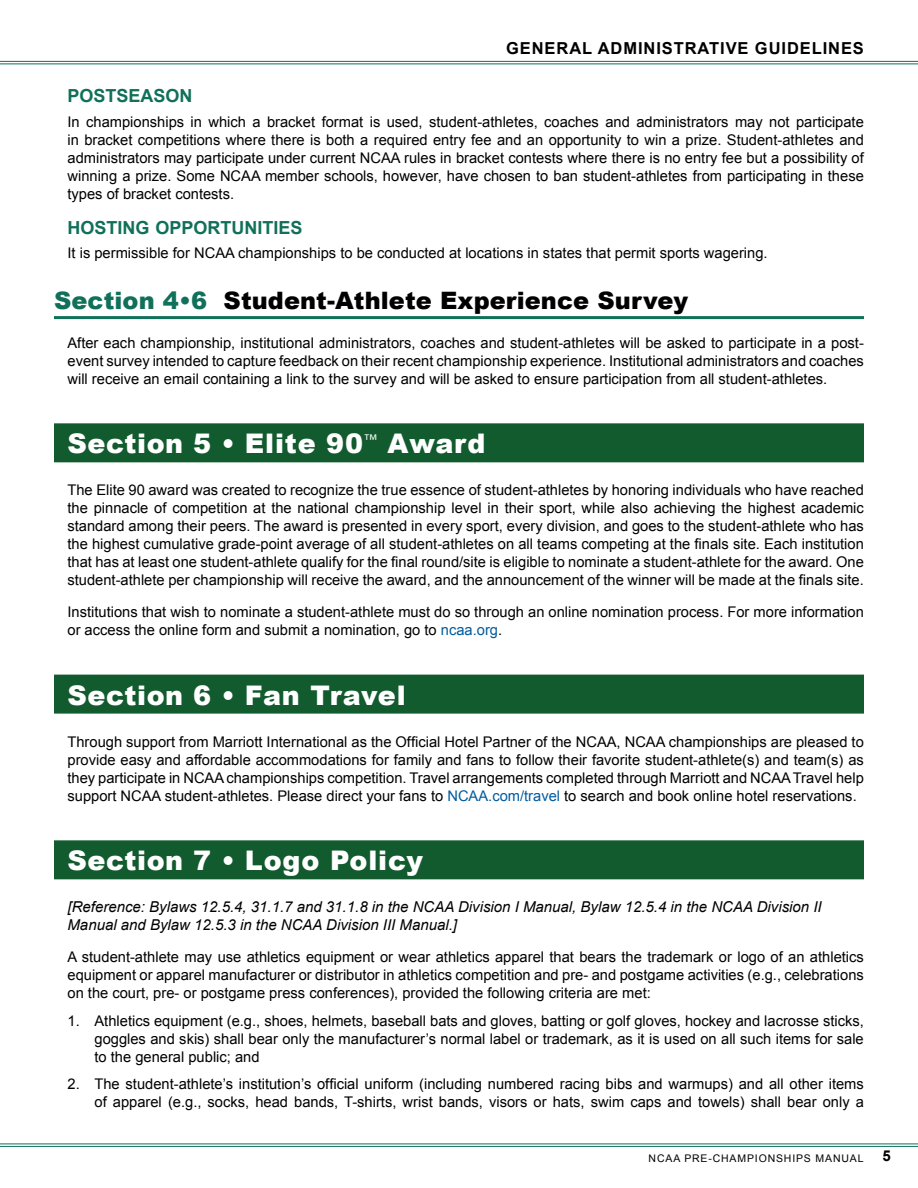
<style>
.page{position:relative;width:918px;height:1188px;background:#fff}
.page>*{position:absolute;margin:0;border:0;box-sizing:border-box;transform-origin:0 0}
.t1{font:900 27px "Arial";letter-spacing:.02em;color:#fff}
.t2{font:900 24px "Arial";letter-spacing:.005em;color:#000}
.t3{font:700 18px "Arial";color:#117059}
.t4{font:700 16.5px "Arial";letter-spacing:.055em;color:#000}
.t5{font:italic 15px/18px "Arial";color:#000}
.t6{font:700 15px "Arial";color:#000}
.t7{font:14.7px/18px "Arial";color:#000;text-align:justify}
.t8{font:10.5px "Arial";letter-spacing:.08em;color:#000}
.s1{color:#117059}
.s2{color:#005b9e}
</style>
<div class="page">
<hr style="left:0;top:61px;width:918px;height:1px;background:#117059">
<hr style="left:0;top:64px;width:918px;height:1px;background:#117059">
<hr style="left:0;top:1144px;width:918px;height:1px;background:#117059">
<hr style="left:0;top:1146px;width:918px;height:1px;background:#117059">
<hr style="left:54px;top:316px;width:810px;height:3px;background:#117059">
<div style="left:54px;top:423px;width:810px;height:39px;background:#125b2e"></div>
<div style="left:54px;top:675px;width:810px;height:39px;background:#125b2e"></div>
<div style="left:54px;top:840px;width:810px;height:39px;background:#125b2e"></div>
<p class="t4" style="left:506px;top:38px;width:359px">GENERAL ADMINISTRATIVE GUIDELINES</p>
<p class="t3" style="left:68px;top:84px;width:127px">POSTSEASON</p>
<p class="t7" style="left:68px;top:113px;width:798px">In championships in which a bracket format is used, student-athletes, coaches and administrators may not participate in bracket competitions where there is both a required entry fee and an opportunity to win a prize. Student-athletes and administrators may participate under current NCAA rules in bracket contests where there is no entry fee but a possibility of winning a prize. Some NCAA member schools, however, have chosen to ban student-athletes from participating in these types of bracket contests.</p>
<p class="t3" style="left:68px;top:215px;width:237px">HOSTING OPPORTUNITIES</p>
<p class="t7" style="left:68px;top:244px;width:702px">It is permissible for NCAA championships to be conducted at locations in states that permit sports wagering.</p>
<h2 class="t2" style="left:54px;top:283px;width:636px"><span class="s1">Section 4•6</span> Student-Athlete Experience Survey</h2>
<p class="t7" style="left:68px;top:334px;width:798px">After each championship, institutional administrators, coaches and student-athletes will be asked to participate in a post&shy;event survey intended to capture feedback on their recent championship experience. Institutional administrators and coaches will receive an email containing a link to the survey and will be asked to ensure participation from all student-athletes.</p>
<h1 class="t1" style="left:68px;top:424px;width:420px">Section 5 • Elite 90<sup>™</sup> Award</h1>
<p class="t7" style="left:68px;top:481px;width:798px">The Elite 90 award was created to recognize the true essence of student-athletes by honoring individuals who have reached the pinnacle of competition at the national championship level in their sport, while also achieving the highest academic standard among their peers. The award is presented in every sport, every division, and goes to the student-athlete who has the highest cumulative grade-point average of all student-athletes on all teams competing at the finals site. Each institution that has at least one student-athlete qualify for the final round/site is eligible to nominate a student-athlete for the award. One student-athlete per championship will receive the award, and the announcement of the winner will be made at the finals site.</p>
<p class="t7" style="left:68px;top:603px;width:798px">Institutions that wish to nominate a student-athlete must do so through an online nomination process. For more information or access the online form and submit a nomination, go to <span class="s2">ncaa.org</span>.</p>
<h1 class="t1" style="left:68px;top:675px;width:340px">Section 6 • Fan Travel</h1>
<p class="t7" style="left:68px;top:733px;width:798px">Through support from Marriott International as the Official Hotel Partner of the NCAA, NCAA championships are pleased to provide easy and affordable accommodations for family and fans to follow their favorite student-athlete(s) and team(s) as they participate in NCAA championships competition. Travel arrangements completed through Marriott and NCAA Travel help support NCAA student-athletes. Please direct your fans to <span class="s2">NCAA.com/travel</span> to search and book online hotel reservations.</p>
<h1 class="t1" style="left:68px;top:841px;width:357px">Section 7 • Logo Policy</h1>
<p class="t5" style="left:68px;top:898px;width:756px">[Reference: Bylaws 12.5.4, 31.1.7 and 31.1.8 in the NCAA Division I Manual, Bylaw 12.5.4 in the NCAA Division II<br>Manual and Bylaw 12.5.3 in the NCAA Division III Manual.]</p>
<p class="t7" style="left:68px;top:948px;width:798px">A student-athlete may use athletics equipment or wear athletics apparel that bears the trademark or logo of an athletics equipment or apparel manufacturer or distributor in athletics competition and pre- and postgame activities (e.g., celebrations on the court, pre- or postgame press conferences), provided the following criteria are met:</p>
<p class="t7" style="left:95px;top:1012px;width:771px;text-indent:-27px">1. Athletics equipment (e.g., shoes, helmets, baseball bats and gloves, batting or golf gloves, hockey and lacrosse sticks, goggles and skis) shall bear only the manufacturer’s normal label or trademark, as it is used on all such items for sale to the general public; and</p>
<p class="t7" style="left:68px;top:1075px;width:798px;text-align:right">2. The student-athlete’s institution’s official uniform (including numbered racing bibs and warmups) and all other items of apparel (e.g., socks, head bands, T-shirts, wrist bands, visors or hats, swim caps and towels) shall bear only a</p>
<p class="t8" style="left:649px;top:1151px;width:216px">NCAA PRE-CHAMPIONSHIPS MANUAL</p>
<p class="t6" style="left:883px;top:1146px;width:10px">5</p>
</div>
